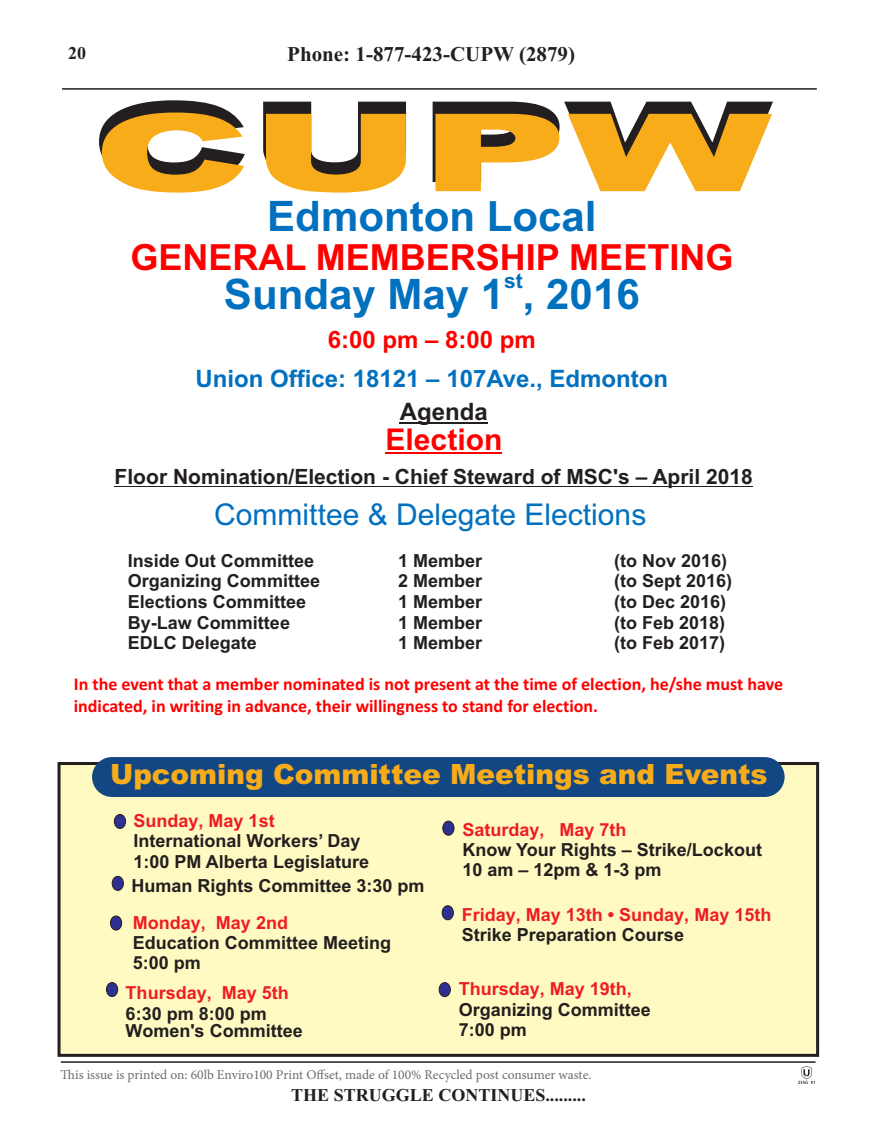
<style>
.page{position:relative;width:878px;height:1148px;background:#fff}
.page>*{position:absolute;margin:0;border:0;box-sizing:border-box;transform-origin:0 0}
.t1{font:900 108px "Arial";color:#f8ac1a;scale:1.89 1}
.t2{font:700 42px "Arial";color:#0070bf}
.t3{font:700 36px "Arial";color:#f00}
.t4{font:30px "Arial";color:#0070bf}
.t5{font:700 30px "Arial";color:#f00}
.t6{font:900 27.9px "Arial";color:#f8ac1a}
.t7{font:700 24px "Arial";color:#0070bf}
.t8{font:700 24px "Arial";color:#f00}
.t9{font:700 24px "Arial";color:#231f20}
.t10{font:700 21px "Arial";color:#231f20}
.t11{font:700 21px "Times New Roman";color:#231f20}
.t12{font:700 21px "Arial";color:#0070bf}
.t13{font:700 18px/20.1px "Arial";color:#231f20}
.t14{font:700 18px/22px "Calibri";color:#f00}
.t15{font:700 18px "Arial";color:#ee1d23}
.t16{font:700 18px "Times New Roman";color:#231f20}
.t17{font:13.5px "Minion Pro";color:#6c6d70}
.s1{color:#231f20}
</style>
<div class="page">
<div style="left:59px;top:763px;width:758px;height:292px;background:#fffac1"></div>
<div style="left:57px;top:762px;width:762px;height:294px;border:3px solid #231f20"></div>
<hr style="left:115px;top:485px;width:637px;height:1px;background:#231f20">
<hr style="left:61px;top:1061px;width:754px;height:1px;background:#231f20">
<hr style="left:62px;top:88px;width:754px;height:2px;background:#231f20">
<hr style="left:400px;top:422px;width:88px;height:1px;background:#231f20">
<hr style="left:385px;top:452px;width:117px;height:2px;background:#f00">
<div style="left:114px;top:814px;width:12px;height:14px;background:#2e3092;border-radius:50%"></div>
<div style="left:114px;top:814px;width:12px;height:15px;border:1px solid #231f20;border-radius:50%"></div>
<div style="left:112px;top:876px;width:11px;height:14px;background:#2e3092;border-radius:50%"></div>
<div style="left:112px;top:876px;width:12px;height:14px;border:1px solid #231f20;border-radius:50%"></div>
<div style="left:442px;top:905px;width:11px;height:14px;background:#2e3092;border-radius:50%"></div>
<div style="left:441px;top:905px;width:13px;height:15px;border:1px solid #231f20;border-radius:50%"></div>
<div style="left:439px;top:982px;width:11px;height:14px;background:#2e3092;border-radius:50%"></div>
<div style="left:438px;top:982px;width:13px;height:15px;border:1px solid #231f20;border-radius:50%"></div>
<div style="left:443px;top:821px;width:11px;height:14px;background:#2e3092;border-radius:50%"></div>
<div style="left:442px;top:820px;width:12px;height:15px;border:1px solid #231f20;border-radius:50%"></div>
<div style="left:106px;top:982px;width:12px;height:14px;background:#2e3092;border-radius:50%"></div>
<div style="left:106px;top:982px;width:12px;height:15px;border:1px solid #231f20;border-radius:50%"></div>
<div style="left:110px;top:916px;width:12px;height:14px;background:#2e3092;border-radius:50%"></div>
<div style="left:110px;top:915px;width:12px;height:15px;border:1px solid #231f20;border-radius:50%"></div>
<div style="left:92px;top:757px;width:692px;height:40px;background:#124784;border-radius:20px"></div>
<svg style="left:99px;top:100px;width:146px;height:84px"></svg>
<svg style="left:263px;top:101px;width:144px;height:83px"></svg>
<svg style="left:432px;top:101px;width:341px;height:81px"></svg>
<svg style="left:798px;top:1066px;width:16px;height:17px"></svg>
<p class="t16" style="left:68px;top:41px;width:19px">20</p>
<p class="t11" style="left:287px;top:40px;width:289px">Phone: 1-877-423-CUPW (2879)</p>
<h1 class="t1" style="left:91px;top:74px;width:362px"><span class="s1">C</span>UPW</h1>
<h2 class="t2" style="left:267px;top:188px;width:331px">Edmonton Local</h2>
<h3 class="t3" style="left:130px;top:233px;width:604px">GENERAL MEMBERSHIP MEETING</h3>
<p class="t12" style="left:504px;top:266px;width:20px">st</p>
<h2 class="t2" style="left:224px;top:266px;width:417px">Sunday May 1 , 2016</h2>
<h3 class="t8" style="left:328px;top:324px;width:210px">6:00 pm – 8:00 pm</h3>
<h3 class="t7" style="left:195px;top:363px;width:474px">Union Office: 18121 – 107Ave., Edmonton</h3>
<h3 class="t9" style="left:400px;top:395px;width:90px">Agenda</h3>
<h3 class="t5" style="left:385px;top:419px;width:118px">Election</h3>
<p class="t10" style="left:115px;top:462px;width:639px">Floor Nomination/Election - Chief Steward of MSC's – April 2018</p>
<h3 class="t4" style="left:214px;top:495px;width:433px">Committee &amp; Delegate Elections</h3>
<p class="t13" style="left:128px;top:551px;width:188px">Inside Out Committee</p>
<p class="t13" style="left:398px;top:551px;width:86px">1 Member</p>
<p class="t13" style="left:614px;top:551px;width:115px">(to Nov 2016)</p>
<p class="t13" style="left:128px;top:571px;width:194px">Organizing Committee</p>
<p class="t13" style="left:398px;top:571px;width:86px">2 Member</p>
<p class="t13" style="left:614px;top:571px;width:120px">(to Sept 2016)</p>
<p class="t13" style="left:128px;top:592px;width:180px">Elections Committee</p>
<p class="t13" style="left:398px;top:592px;width:86px">1 Member</p>
<p class="t13" style="left:614px;top:592px;width:114px">(to Dec 2016)</p>
<p class="t13" style="left:128px;top:613px;width:164px">By-Law Committee</p>
<p class="t13" style="left:398px;top:613px;width:86px">1 Member</p>
<p class="t13" style="left:614px;top:613px;width:113px">(to Feb 2018)</p>
<p class="t13" style="left:128px;top:633px;width:131px">EDLC Delegate</p>
<p class="t13" style="left:398px;top:633px;width:86px">1 Member</p>
<p class="t13" style="left:614px;top:633px;width:113px">(to Feb 2017)</p>
<p class="t14" style="left:74px;top:673px;width:711px">In the event that a member nominated is not present at the time of election, he/she must have indicated, in writing in advance, their willingness to stand for election.</p>
<h3 class="t6" style="left:110px;top:754px;width:659px">Upcoming Committee Meetings and Events</h3>
<p class="t15" style="left:133px;top:809px;width:143px">Sunday, May 1st</p>
<p class="t13" style="left:133px;top:831px;width:237px">International Workers’ Day<br>1:00 PM Alberta Legislature</p>
<p class="t13" style="left:131px;top:876px;width:295px">Human Rights Committee 3:30 pm</p>
<p class="t15" style="left:133px;top:910px;width:157px">Monday, May 2nd</p>
<p class="t13" style="left:133px;top:933px;width:260px">Education Committee Meeting<br>5:00 pm</p>
<p class="t15" style="left:126px;top:981px;width:165px">Thursday, May 5th</p>
<p class="t13" style="left:126px;top:1005px;width:178px;line-height:17.2px">6:30 pm 8:00 pm<br>Women's Committee</p>
<p class="t15" style="left:462px;top:817px;width:166px">Saturday, May 7th</p>
<p class="t13" style="left:462px;top:840px;width:301px">Know Your Rights – Strike/Lockout<br>10 am – 12pm &amp; 1-3 pm</p>
<p class="t15" style="left:462px;top:902px;width:311px">Friday, May 13th • Sunday, May 15th</p>
<p class="t13" style="left:462px;top:925px;width:224px">Strike Preparation Course</p>
<p class="t15" style="left:459px;top:977px;width:175px">Thursday, May 19th,</p>
<p class="t13" style="left:459px;top:999px;width:194px">Organizing Committee<br>7:00 pm</p>
<p class="t17" style="left:61px;top:1065px;width:532px">This issue is printed on: 60lb Enviro100 Print Offset, made of 100% Recycled post consumer waste.</p>
<p class="t16" style="left:291px;top:1082px;width:296px">THE STRUGGLE CONTINUES.........</p>
</div>
